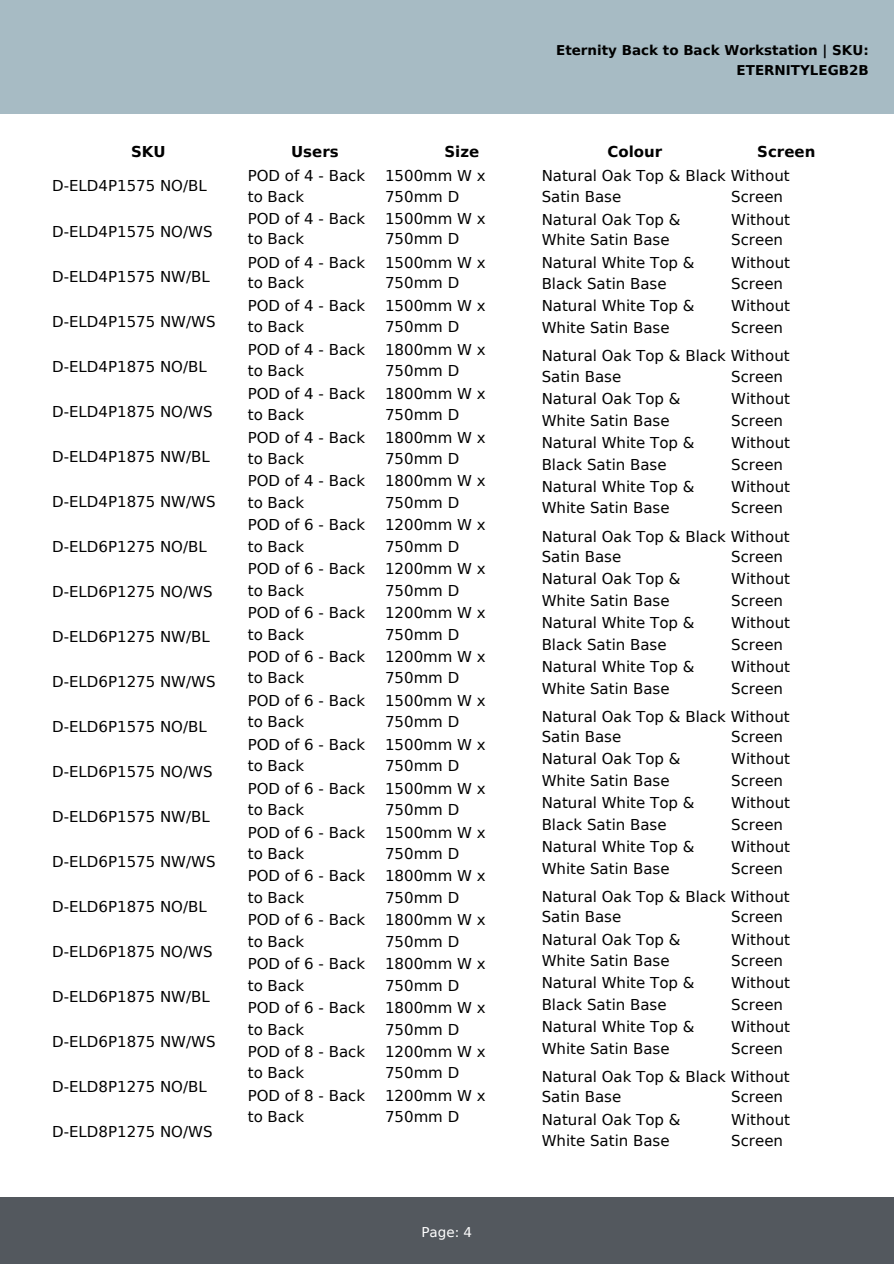
<style>
.page{position:relative;width:894px;height:1264px;background:#fff}
.page>*{position:absolute;margin:0;border:0;box-sizing:border-box;transform-origin:0 0}
.t1{font:15px/21.9px "DejaVu Sans";color:#000}
.t2{font:700 15px "DejaVu Sans";color:#000}
.t3{font:700 13.5px/20.2px "DejaVu Sans";color:#000;text-align:right}
.t4{font:13.5px "DejaVu Sans";color:#fff}
</style>
<div class="page">
<div style="left:0;top:0;width:893px;height:113px;background:#a7bbc4"></div>
<div style="left:0;top:1197px;width:893px;height:66px;background:#53585e"></div>
<h2 class="t2" style="left:131px;top:143px;width:36px">SKU</h2>
<h2 class="t1" style="left:52px;top:175px;width:156px">D-ELD4P1575 NO/BL</h2>
<h2 class="t1" style="left:52px;top:221px;width:162px">D-ELD4P1575 NO/WS</h2>
<h2 class="t1" style="left:52px;top:266px;width:159px">D-ELD4P1575 NW/BL</h2>
<h2 class="t1" style="left:52px;top:311px;width:165px">D-ELD4P1575 NW/WS</h2>
<h2 class="t1" style="left:52px;top:356px;width:156px">D-ELD4P1875 NO/BL</h2>
<h2 class="t1" style="left:52px;top:401px;width:162px">D-ELD4P1875 NO/WS</h2>
<h2 class="t1" style="left:52px;top:446px;width:159px">D-ELD4P1875 NW/BL</h2>
<h2 class="t1" style="left:52px;top:491px;width:165px">D-ELD4P1875 NW/WS</h2>
<h2 class="t1" style="left:52px;top:536px;width:156px">D-ELD6P1275 NO/BL</h2>
<h2 class="t1" style="left:52px;top:581px;width:162px">D-ELD6P1275 NO/WS</h2>
<h2 class="t1" style="left:52px;top:626px;width:159px">D-ELD6P1275 NW/BL</h2>
<h2 class="t1" style="left:52px;top:671px;width:165px">D-ELD6P1275 NW/WS</h2>
<h2 class="t1" style="left:52px;top:716px;width:156px">D-ELD6P1575 NO/BL</h2>
<h2 class="t1" style="left:52px;top:761px;width:162px">D-ELD6P1575 NO/WS</h2>
<h2 class="t1" style="left:52px;top:806px;width:159px">D-ELD6P1575 NW/BL</h2>
<h2 class="t1" style="left:52px;top:851px;width:165px">D-ELD6P1575 NW/WS</h2>
<h2 class="t1" style="left:52px;top:896px;width:156px">D-ELD6P1875 NO/BL</h2>
<h2 class="t1" style="left:52px;top:941px;width:162px">D-ELD6P1875 NO/WS</h2>
<h2 class="t1" style="left:52px;top:986px;width:159px">D-ELD6P1875 NW/BL</h2>
<h2 class="t1" style="left:52px;top:1031px;width:165px">D-ELD6P1875 NW/WS</h2>
<h2 class="t1" style="left:52px;top:1076px;width:156px">D-ELD8P1275 NO/BL</h2>
<h3 class="t1" style="left:52px;top:1121px;width:162px">D-ELD8P1275 NO/WS</h3>
<h3 class="t2" style="left:291px;top:143px;width:49px">Users</h3>
<h4 class="t1" style="left:248px;top:166px;width:119px;line-height:20.2px">POD of 4 - Back to Back</h4>
<h4 class="t1" style="left:248px;top:209px;width:119px;line-height:20.2px">POD of 4 - Back to Back</h4>
<h4 class="t1" style="left:248px;top:253px;width:119px;line-height:20.2px">POD of 4 - Back to Back</h4>
<h4 class="t1" style="left:248px;top:295px;width:119px">POD of 4 - Back to Back<br>POD of 4 - Back to Back<br>POD of 4 - Back to Back<br>POD of 4 - Back to Back<br>POD of 4 - Back to Back<br>POD of 6 - Back to Back<br>POD of 6 - Back to Back<br>POD of 6 - Back to Back<br>POD of 6 - Back to Back<br>POD of 6 - Back to Back<br>POD of 6 - Back to Back<br>POD of 6 - Back to Back<br>POD of 6 - Back to Back<br>POD of 6 - Back to Back<br>POD of 6 - Back to Back<br>POD of 6 - Back to Back<br>POD of 6 - Back to Back<br>POD of 8 - Back to Back<br>POD of 8 - Back to Back</h4>
<h4 class="t2" style="left:444px;top:143px;width:36px">Size</h4>
<h3 class="t1" style="left:385px;top:166px;width:102px;line-height:20.2px">1500mm W x<br>750mm D</h3>
<h3 class="t1" style="left:385px;top:209px;width:102px;line-height:20.2px">1500mm W x<br>750mm D</h3>
<h3 class="t1" style="left:385px;top:253px;width:102px;line-height:20.2px">1500mm W x<br>750mm D</h3>
<h3 class="t1" style="left:385px;top:295px;width:102px">1500mm W x<br>750mm D<br>1800mm W x<br>750mm D<br>1800mm W x<br>750mm D<br>1800mm W x<br>750mm D<br>1800mm W x<br>750mm D<br>1200mm W x<br>750mm D<br>1200mm W x<br>750mm D<br>1200mm W x<br>750mm D<br>1200mm W x<br>750mm D<br>1500mm W x<br>750mm D<br>1500mm W x<br>750mm D<br>1500mm W x<br>750mm D<br>1500mm W x<br>750mm D<br>1800mm W x<br>750mm D<br>1800mm W x<br>750mm D<br>1800mm W x<br>750mm D<br>1800mm W x<br>750mm D<br>1200mm W x<br>750mm D<br>1200mm W x<br>750mm D</h3>
<h5 class="t4" style="left:421px;top:1224px;width:52px">Page: 4</h5>
<h1 class="t3" style="left:556px;top:40px;width:314px">Eternity Back to Back Workstation | SKU:<br>ETERNITYLEGB2B</h1>
<h3 class="t2" style="left:607px;top:143px;width:56px">Colour</h3>
<h4 class="t2" style="left:757px;top:143px;width:60px">Screen</h4>
<h4 class="t1" style="left:541px;top:165px;width:249px">Natural Oak Top &amp; Black Without</h4>
<h4 class="t1" style="left:541px;top:185px;width:140px;line-height:22.5px">Satin Base<br>Natural Oak Top &amp;</h4>
<h4 class="t1" style="left:541px;top:228px;width:154px;line-height:23.7px">White Satin Base<br>Natural White Top &amp;</h4>
<h4 class="t1" style="left:541px;top:272px;width:154px">Black Satin Base<br>Natural White Top &amp;<br>White Satin Base</h4>
<h4 class="t1" style="left:731px;top:185px;width:60px;line-height:22.5px">Screen<br>Without</h4>
<h4 class="t1" style="left:731px;top:228px;width:60px;line-height:23.7px">Screen<br>Without</h4>
<h4 class="t1" style="left:731px;top:272px;width:60px">Screen<br>Without<br>Screen</h4>
<h4 class="t1" style="left:541px;top:345px;width:249px">Natural Oak Top &amp; Black Without</h4>
<h4 class="t1" style="left:541px;top:365px;width:154px">Satin Base<br>Natural Oak Top &amp;<br>White Satin Base<br>Natural White Top &amp;<br>Black Satin Base<br>Natural White Top &amp;<br>White Satin Base</h4>
<h4 class="t1" style="left:731px;top:365px;width:60px">Screen<br>Without<br>Screen<br>Without<br>Screen<br>Without<br>Screen</h4>
<h4 class="t1" style="left:541px;top:525px;width:249px">Natural Oak Top &amp; Black Without</h4>
<h4 class="t1" style="left:541px;top:545px;width:154px">Satin Base<br>Natural Oak Top &amp;<br>White Satin Base<br>Natural White Top &amp;<br>Black Satin Base<br>Natural White Top &amp;<br>White Satin Base</h4>
<h4 class="t1" style="left:731px;top:545px;width:60px">Screen<br>Without<br>Screen<br>Without<br>Screen<br>Without<br>Screen</h4>
<h4 class="t1" style="left:541px;top:705px;width:249px">Natural Oak Top &amp; Black Without</h4>
<h4 class="t1" style="left:541px;top:725px;width:154px">Satin Base<br>Natural Oak Top &amp;<br>White Satin Base<br>Natural White Top &amp;<br>Black Satin Base<br>Natural White Top &amp;<br>White Satin Base</h4>
<h4 class="t1" style="left:731px;top:725px;width:60px">Screen<br>Without<br>Screen<br>Without<br>Screen<br>Without<br>Screen</h4>
<h4 class="t1" style="left:541px;top:885px;width:249px">Natural Oak Top &amp; Black Without</h4>
<h4 class="t1" style="left:541px;top:905px;width:154px">Satin Base<br>Natural Oak Top &amp;<br>White Satin Base<br>Natural White Top &amp;<br>Black Satin Base<br>Natural White Top &amp;<br>White Satin Base</h4>
<h4 class="t1" style="left:731px;top:905px;width:60px">Screen<br>Without<br>Screen<br>Without<br>Screen<br>Without<br>Screen</h4>
<h4 class="t1" style="left:541px;top:1065px;width:249px">Natural Oak Top &amp; Black Without</h4>
<h4 class="t1" style="left:541px;top:1085px;width:140px">Satin Base<br>Natural Oak Top &amp;<br>White Satin Base</h4>
<p class="t1" style="left:731px;top:1085px;width:60px">Screen<br>Without<br>Screen</p>
</div>
